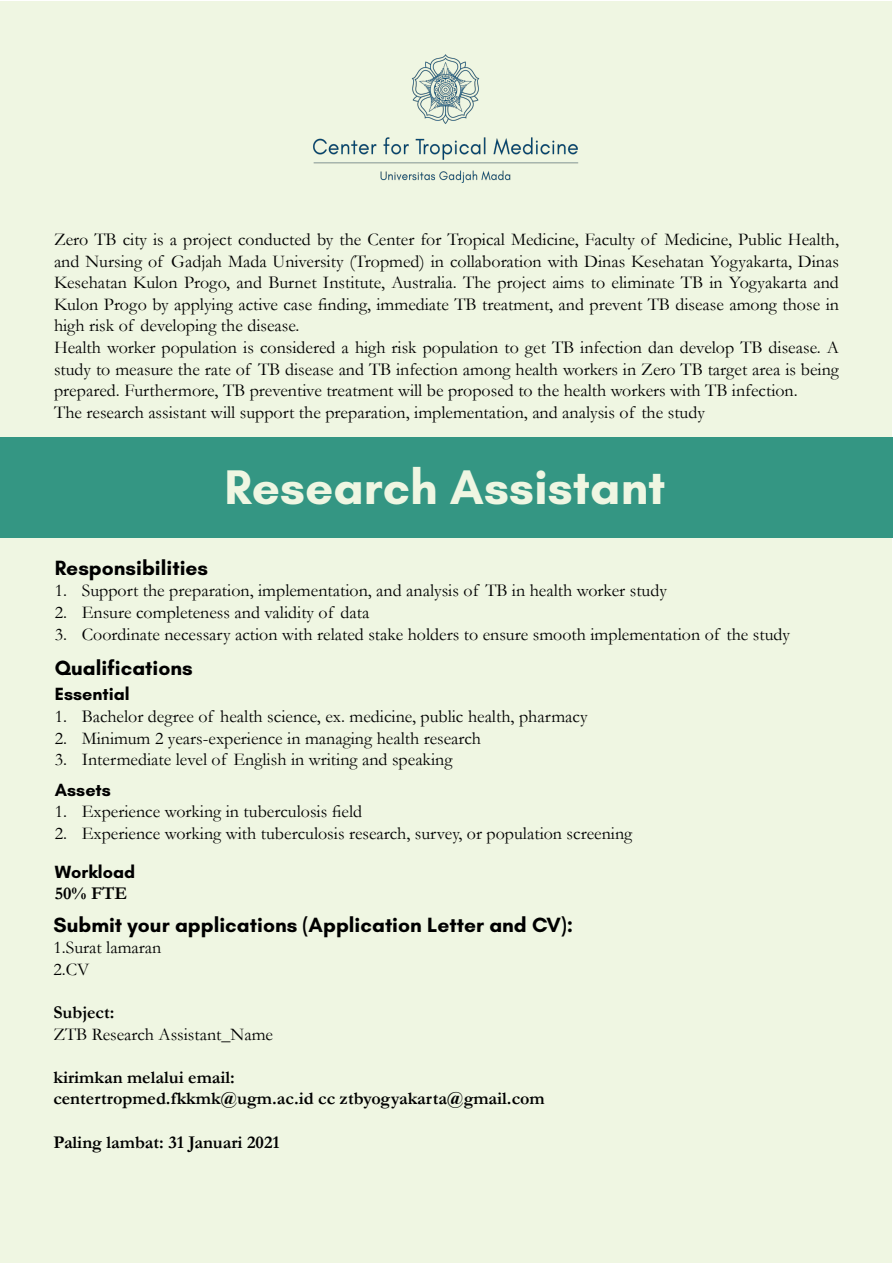
<style>
.page{position:relative;width:893px;height:1263px;background:#fff}
.page>*{position:absolute;margin:0;border:0;box-sizing:border-box;transform-origin:0 0}
.t1{font:700 49.5px "Glacial Indifference";color:#eff6e2}
.t2{font:700 21px "Glacial Indifference";color:#000}
.t3{font:18px/21.6px "Garamond";color:#000;text-align:justify}
.t4{font:700 18px "Garamond";color:#000}
.t5{font:700 18px "Glacial Indifference";color:#000}
</style>
<div class="page">
<div style="left:1px;top:2px;width:891px;height:1261px;background:#eff6e2"></div>
<div style="left:0;top:438px;width:892px;height:100px;background:#349683"></div>
<img style="left:313px;top:54px;width:266px;height:129px">
<p class="t3" style="left:54px;top:228px;width:786px">Zero TB city is a project conducted by the Center for Tropical Medicine, Faculty of Medicine, Public Health, and Nursing of Gadjah Mada University (Tropmed) in collaboration with Dinas Kesehatan Yogyakarta, Dinas Kesehatan Kulon Progo, and Burnet Institute, Australia. The project aims to eliminate TB in Yogyakarta and Kulon Progo by applying active case finding, immediate TB treatment, and prevent TB disease among those in high risk of developing the disease.</p>
<p class="t3" style="left:54px;top:336px;width:786px">Health worker population is considered a high risk population to get TB infection dan develop TB disease. A study to measure the rate of TB disease and TB infection among health workers in Zero TB target area is being prepared. Furthermore, TB preventive treatment will be proposed to the health workers with TB infection.</p>
<p class="t3" style="left:54px;top:401px;width:652px">The research assistant will support the preparation, implementation, and analysis of the study</p>
<p class="t1" style="left:225px;top:457px;width:442px">Research Assistant</p>
<p class="t2" style="left:55px;top:555px;width:155px">Responsibilities</p>
<p class="t3" style="left:55px;top:579px;width:614px">1. Support the preparation, implementation, and analysis of TB in health worker study</p>
<p class="t3" style="left:55px;top:601px;width:316px">2. Ensure completeness and validity of data</p>
<p class="t3" style="left:55px;top:623px;width:737px">3. Coordinate necessary action with related stake holders to ensure smooth implementation of the study</p>
<p class="t2" style="left:55px;top:655px;width:140px">Qualifications</p>
<p class="t5" style="left:55px;top:683px;width:76px">Essential</p>
<p class="t3" style="left:55px;top:705px;width:534px">1. Bachelor degree of health science, ex. medicine, public health, pharmacy</p>
<p class="t3" style="left:55px;top:727px;width:428px">2. Minimum 2 years-experience in managing health research</p>
<p class="t3" style="left:55px;top:748px;width:399px">3. Intermediate level of English in writing and speaking</p>
<p class="t5" style="left:55px;top:778px;width:58px">Assets</p>
<p class="t3" style="left:55px;top:800px;width:309px">1. Experience working in tuberculosis field</p>
<p class="t3" style="left:55px;top:822px;width:579px">2. Experience working with tuberculosis research, survey, or population screening</p>
<p class="t5" style="left:55px;top:860px;width:82px">Workload</p>
<p class="t4" style="left:55px;top:881px;width:74px">50% FTE</p>
<p class="t2" style="left:53px;top:911px;width:521px">Submit your applications (Application Letter and CV):</p>
<p class="t3" style="left:53px;top:936px;width:109px">1.Surat lamaran</p>
<p class="t3" style="left:53px;top:958px;width:37px">2.CV</p>
<p class="t4" style="left:53px;top:1000px;width:62px">Subject:</p>
<p class="t3" style="left:53px;top:1023px;width:221px">ZTB Research Assistant_Name</p>
<p class="t4" style="left:53px;top:1065px;width:183px">kirimkan melalui email:</p>
<p class="t4" style="left:53px;top:1086px;width:493px">centertropmed.fkkmk@ugm.ac.id cc ztbyogyakarta@gmail.com</p>
<p class="t4" style="left:53px;top:1130px;width:228px">Paling lambat: 31 Januari 2021</p>
</div>
